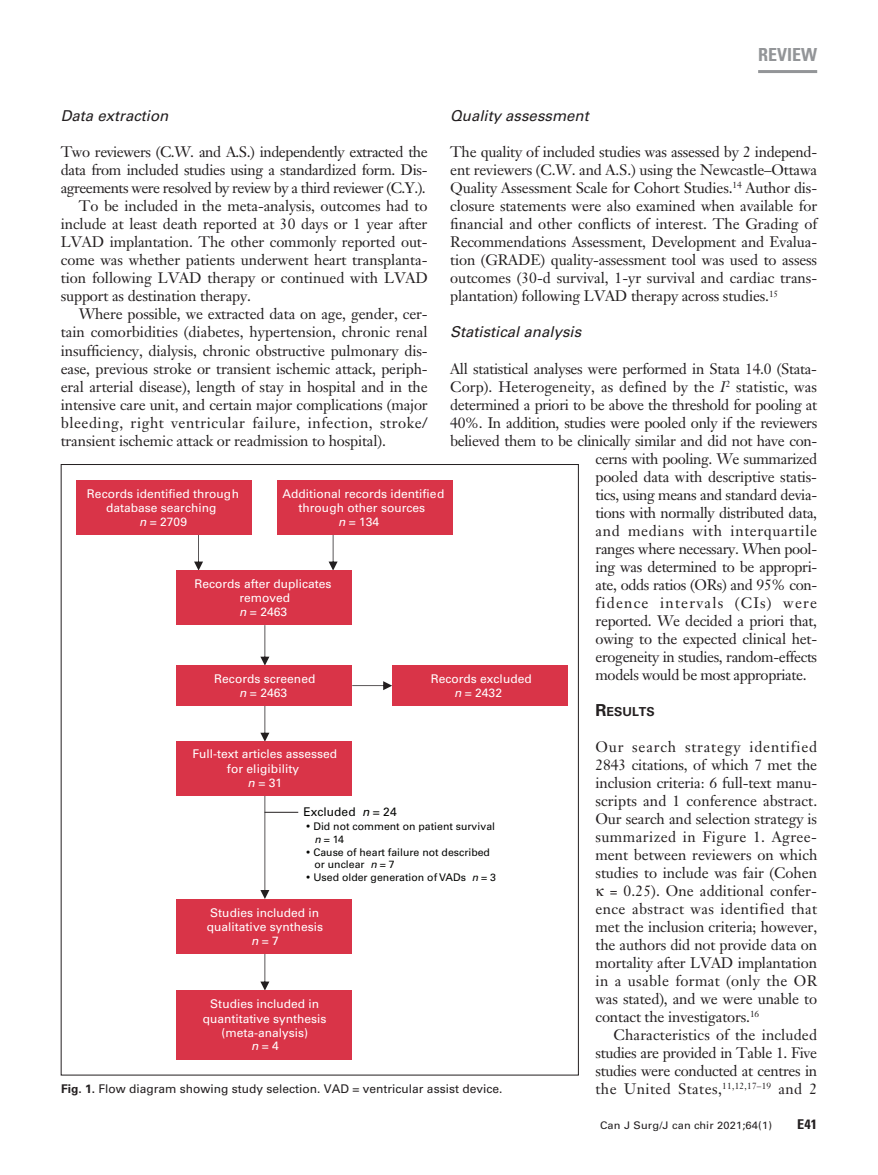
<style>
.page{position:relative;width:878px;height:1175px;background:#fff}
.page>*{position:absolute;margin:0;border:0;box-sizing:border-box;transform-origin:0 0}
.t1{font:700 condensed 18px "Univers LT Std";color:#939598}
.t2{font:15px/18px "Janson Text LT Std";letter-spacing:-.01em;color:#231f20;text-align:justify}
.t3{font:15px "Janson Text LT Std";letter-spacing:.025em;color:#231f20}
.t4{font:15px "Janson Text LT Std";letter-spacing:.01em;color:#231f20}
.t5{font:15px "Janson Text LT Std";letter-spacing:-.035em;color:#231f20}
.t6{font:italic 15px "Univers LT Std";color:#231f20}
.t7{font:15px "Janson Text LT Std";letter-spacing:-.03em;color:#231f20}
.t8{font:15px "Janson Text LT Std";letter-spacing:.035em;color:#231f20}
.t9{font:15px "Janson Text LT Std";letter-spacing:.04em;color:#231f20}
.t10{font:15px "Janson Text LT Std";letter-spacing:.055em;color:#231f20}
.t11{font:15px "Janson Text LT Std";letter-spacing:.08em;color:#231f20}
.t12{font:15px "Janson Text LT Std";letter-spacing:.02em;color:#231f20}
.t13{font:700 condensed 13.5px "Univers LT Std";color:#231f20;scale:1.05 1}
.t14{font:700 12.3px "Univers LT Std";color:#231f20}
.t15{font:12px/14.2px "Univers LT Std";color:#fff;text-align:center}
.t16{font:12px "Univers LT Std";color:#231f20}
.t17{font:12px "Univers LT Std";color:#040503}
.t18{font:10.5px/12.6px "Univers LT Std";color:#040503}
.t19{font:10.5px "Univers LT Std";letter-spacing:.015em;color:#231f20;scale:1.05 1}
.s1{font-style:italic}
.s2{font-size:16.5px}
.s3{font-weight:700}
</style>
<div class="page">
<hr style="left:758px;top:70px;width:59px;height:3px;background:#939598">
<svg style="left:194px;top:534px;width:9px;height:36px"></svg>
<svg style="left:328px;top:534px;width:9px;height:36px"></svg>
<svg style="left:260px;top:625px;width:9px;height:40px"></svg>
<svg style="left:260px;top:705px;width:9px;height:36px"></svg>
<svg style="left:260px;top:795px;width:9px;height:104px"></svg>
<svg style="left:260px;top:953px;width:9px;height:37px"></svg>
<svg style="left:352px;top:681px;width:40px;height:9px"></svg>
<div style="left:76px;top:480px;width:176px;height:54px;background:#d93448"></div>
<div style="left:277px;top:480px;width:175px;height:54px;background:#d93448"></div>
<div style="left:177px;top:570px;width:175px;height:55px;background:#d93448"></div>
<div style="left:177px;top:665px;width:175px;height:40px;background:#d93448"></div>
<div style="left:392px;top:665px;width:175px;height:40px;background:#d93448"></div>
<div style="left:176px;top:741px;width:176px;height:54px;background:#d93448"></div>
<div style="left:176px;top:899px;width:176px;height:54px;background:#d93448"></div>
<div style="left:176px;top:990px;width:176px;height:69px;background:#d93448"></div>
<hr style="left:264px;top:812px;width:34px;height:1px;background:#231f20">
<p class="t1" style="left:758px;top:44px;width:61px">REVIEW</p>
<p class="t6" style="left:450px;top:107px;width:140px">Quality assessment</p>
<p class="t2" style="left:450px;top:143px;width:368px">The quality of included studies was assessed by 2 independ&shy;ent reviewers (C.W. and A.S.) using the Newcastle–Ottawa Quality Assessment Scale for Cohort Studies.<sup>14</sup> Author dis&shy;closure statements were also examined when available for financial and other conflicts of interest. The Grading of Recommendations Assessment, Development and Evalua&shy;tion (GRADE) quality-assessment tool was used to assess outcomes (30-d survival, 1-yr survival and cardiac trans&shy;plantation) following LVAD therapy across studies.<sup>15</sup></p>
<p class="t6" style="left:450px;top:323px;width:132px">Statistical analysis</p>
<p class="t2" style="left:450px;top:359px;width:368px">All statistical analyses were performed in Stata 14.0 (Stata-</p>
<p class="t2" style="left:450px;top:377px;width:368px">Corp). Heterogeneity, as defined by the <span class="s1">I</span><sup>2</sup> statistic, was</p>
<p class="t2" style="left:450px;top:395px;width:368px">determined a priori to be above the threshold for pooling at</p>
<p class="t2" style="left:450px;top:413px;width:368px">40%. In addition, studies were pooled only if the reviewers</p>
<p class="t2" style="left:450px;top:431px;width:368px">believed them to be clinically similar and did not have con-</p>
<p class="t2" style="left:595px;top:449px;width:223px">cerns with pooling. We summarized</p>
<p class="t2" style="left:595px;top:467px;width:223px">pooled data with descriptive statis-</p>
<p class="t2" style="left:595px;top:485px;width:223px">tics, using means and standard devia-</p>
<p class="t2" style="left:595px;top:503px;width:223px">tions with normally distributed data,</p>
<p class="t9" style="left:595px;top:521px;width:223px">and medians with interquartile</p>
<p class="t2" style="left:595px;top:539px;width:223px">ranges where necessary. When pool-</p>
<p class="t2" style="left:595px;top:557px;width:223px">ing was determined to be appropri-</p>
<p class="t2" style="left:595px;top:575px;width:223px">ate, odds ratios (ORs) and 95% con-</p>
<p class="t11" style="left:595px;top:593px;width:223px">fidence intervals (CIs) were</p>
<p class="t2" style="left:595px;top:611px;width:223px">reported. We decided a priori that,</p>
<p class="t2" style="left:595px;top:629px;width:223px">owing to the expected clinical het-</p>
<p class="t2" style="left:595px;top:647px;width:223px">erogeneity in studies, random-effects</p>
<p class="t2" style="left:595px;top:665px;width:213px">models would be most appropriate.</p>
<p class="t14" style="left:595px;top:704px;width:61px"><span class="s2">R</span>ESULTS</p>
<p class="t10" style="left:595px;top:737px;width:223px">Our search strategy identified</p>
<p class="t2" style="left:595px;top:755px;width:223px">2843 citations, of which 7 met the</p>
<p class="t2" style="left:595px;top:773px;width:223px">inclusion criteria: 6 full-text manu-</p>
<p class="t4" style="left:595px;top:791px;width:223px">scripts and 1 conference abstract.</p>
<p class="t2" style="left:595px;top:809px;width:223px">Our search and selection strategy is</p>
<p class="t3" style="left:595px;top:827px;width:223px">summarized in Figure 1. Agree-</p>
<p class="t2" style="left:595px;top:845px;width:223px">ment between reviewers on which</p>
<p class="t2" style="left:595px;top:863px;width:223px">studies to include was fair (Cohen</p>
<p class="t2" style="left:609px;top:881px;width:209px">= 0.25). One additional confer-</p>
<p class="t3" style="left:595px;top:899px;width:223px">ence abstract was identified that</p>
<p class="t2" style="left:595px;top:917px;width:223px">met the inclusion criteria; however,</p>
<p class="t2" style="left:595px;top:935px;width:223px">the authors did not provide data on</p>
<p class="t2" style="left:595px;top:953px;width:223px">mortality after LVAD implantation</p>
<p class="t12" style="left:595px;top:971px;width:223px">in a usable format (only the OR</p>
<p class="t2" style="left:595px;top:989px;width:223px">was stated), and we were unable to</p>
<p class="t2" style="left:595px;top:1007px;width:165px">contact the investigators.<sup>16</sup></p>
<p class="t4" style="left:613px;top:1025px;width:205px">Characteristics of the included</p>
<p class="t2" style="left:595px;top:1043px;width:223px">studies are provided in Table 1. Five</p>
<p class="t2" style="left:595px;top:1061px;width:223px">studies were conducted at centres in</p>
<p class="t3" style="left:595px;top:1079px;width:177px">the United States,<sup>11,12,17–19</sup></p>
<p class="t6" style="left:61px;top:107px;width:109px">Data extraction</p>
<p class="t7" style="left:61px;top:143px;width:368px">Two reviewers (C.W. and A.S.) independently extracted the</p>
<p class="t2" style="left:61px;top:161px;width:368px">data from included studies using a standardized form. Dis-</p>
<p class="t5" style="left:61px;top:179px;width:366px">agreements were resolved by review by a third reviewer (C.Y.).</p>
<p class="t2" style="left:79px;top:197px;width:350px">To be included in the meta-analysis, outcomes had to</p>
<p class="t2" style="left:61px;top:215px;width:368px">include at least death reported at 30 days or 1 year after</p>
<p class="t2" style="left:61px;top:233px;width:368px">LVAD implantation. The other commonly reported out-</p>
<p class="t2" style="left:61px;top:251px;width:368px">come was whether patients underwent heart transplanta-</p>
<p class="t2" style="left:61px;top:269px;width:368px">tion following LVAD therapy or continued with LVAD</p>
<p class="t2" style="left:61px;top:287px;width:192px">support as destination therapy.</p>
<p class="t2" style="left:79px;top:305px;width:350px">Where possible, we extracted data on age, gender, cer-</p>
<p class="t2" style="left:61px;top:323px;width:368px">tain comorbidities (diabetes, hypertension, chronic renal</p>
<p class="t2" style="left:61px;top:341px;width:368px">insufficiency, dialysis, chronic obstructive pulmonary dis-</p>
<p class="t2" style="left:61px;top:359px;width:368px">ease, previous stroke or transient ischemic attack, periph-</p>
<p class="t2" style="left:61px;top:377px;width:368px">eral arterial disease), length of stay in hospital and in the</p>
<p class="t2" style="left:61px;top:395px;width:368px">intensive care unit, and certain major complications (major</p>
<p class="t8" style="left:61px;top:413px;width:368px">bleeding, right ventricular failure, infection, stroke/</p>
<p class="t2" style="left:61px;top:431px;width:327px">transient ischemic attack or readmission to hospital).</p>
<p class="t15" style="left:87px;top:486px;width:154px">Records identified through database searching<br><span class="s1">n</span> = 2709</p>
<p class="t15" style="left:282px;top:486px;width:163px">Additional records identified</p>
<p class="t15" style="left:298px;top:500px;width:128px">through other sources</p>
<p class="t15" style="left:338px;top:514px;width:43px"><span class="s1">n</span> = 134</p>
<p class="t15" style="left:195px;top:576px;width:138px">Records after duplicates removed<br><span class="s1">n</span> = 2463</p>
<p class="t15" style="left:214px;top:672px;width:103px;line-height:13.4px">Records screened <span class="s1">n</span> = 2463</p>
<p class="t15" style="left:430px;top:672px;width:103px;line-height:13.4px">Records excluded <span class="s1">n</span> = 2432</p>
<p class="t15" style="left:192px;top:747px;width:146px">Full-text articles assessed for eligibility<br><span class="s1">n</span> = 31</p>
<p class="t17" style="left:303px;top:805px;width:94px">Excluded <span class="s1">n</span> = 24</p>
<p class="t18" style="left:314px;top:820px;width:182px;text-indent:-9px">• Did not comment on patient survival <span class="s1">n</span> = 14</p>
<p class="t18" style="left:314px;top:845px;width:177px;text-indent:-9px">• Cause of heart failure not described or unclear <span class="s1">n</span> = 7</p>
<p class="t18" style="left:306px;top:871px;width:192px">• Used older generation of VADs <span class="s1">n</span> = 3</p>
<p class="t15" style="left:207px;top:905px;width:118px">Studies included in qualitative synthesis <span class="s1">n</span> = 7</p>
<p class="t15" style="left:203px;top:996px;width:125px">Studies included in quantitative synthesis (meta-analysis)</p>
<p class="t15" style="left:251px;top:1038px;width:29px"><span class="s1">n</span> = 4</p>
<p class="t16" style="left:61px;top:1081px;width:443px"><span class="s3">Fig. 1.</span> Flow diagram showing study selection. VAD = ventricular assist device.</p>
<p class="t2" style="left:778px;top:1079px;width:40px">and 2</p>
<p class="t19" style="left:600px;top:1119px;width:165px">Can J Surg/J can chir 2021;64(1)</p>
<p class="t13" style="left:797px;top:1116px;width:21px">E41</p>
</div>
